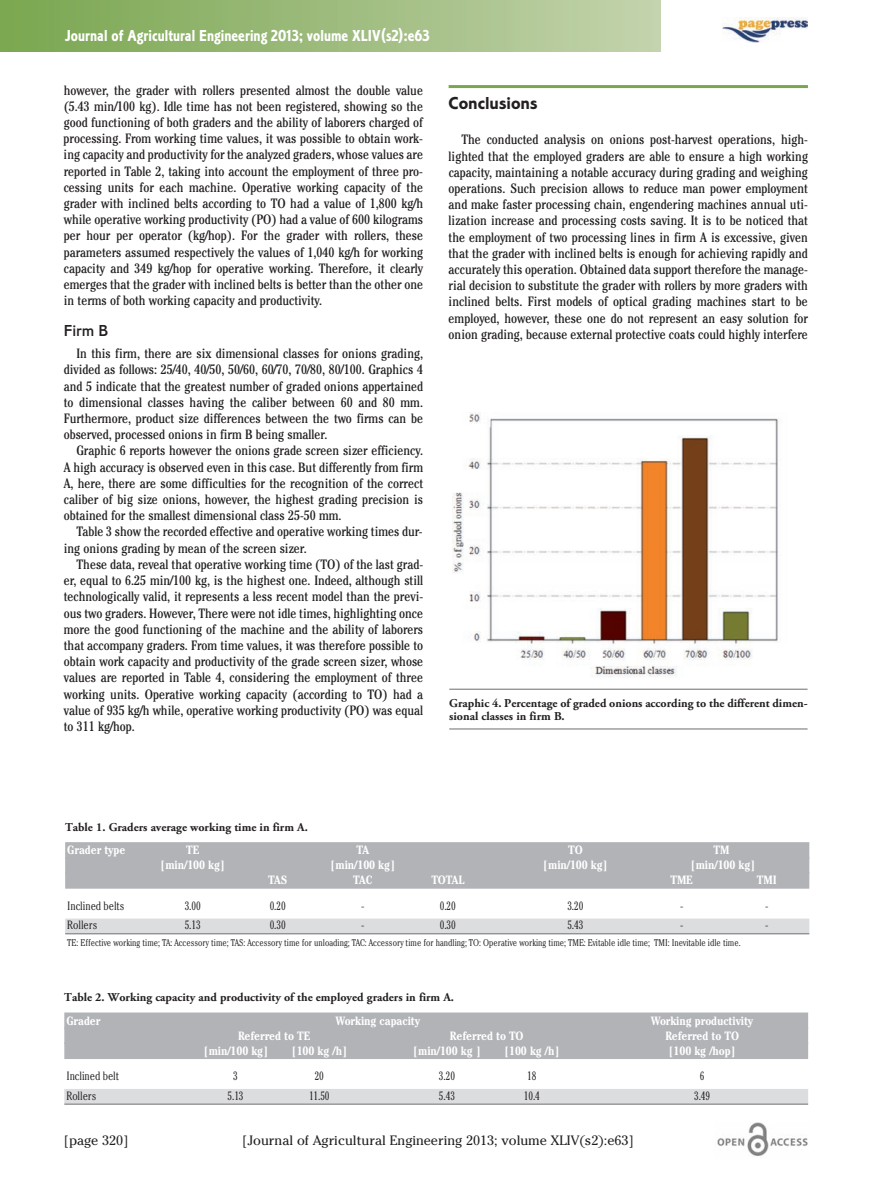
<style>
.page{position:relative;width:893px;height:1191px;background:#fff}
.page>*{position:absolute;margin:0;border:0;box-sizing:border-box;transform-origin:0 0}
.t1{font:18px "Corinthian Bold Plain";color:#231f20}
.t2{font:16.5px "Corinthian Bold Condensed Plain";color:#fff}
.t3{font:16.5px "Corinthian Medium Plain";color:#231f20}
.t4{font:condensed 13.5px/16.2px "Cheltenham";color:#231f20;text-align:justify}
.t5{font:13.5px "Cheltenham";color:#231f20}
.t6{font:700 condensed 12px "Cheltenham";letter-spacing:-.01em;color:#fff}
.t7{font:700 12px/13.5px "Adobe Garamond Pro";color:#231f20}
.t8{font:300 condensed 12px "Cheltenham";letter-spacing:-.01em;color:#231f20}
.t9{font:300 condensed 9.75px "Cheltenham";color:#231f20}
</style>
<div class="page">
<hr style="left:449px;top:85px;width:359px;height:3px;background:#78a74d">
<img style="left:717px;top:1123px;width:91px;height:33px">
<img style="left:723px;top:17px;width:84px;height:26px">
<div style="left:0;top:0;width:660px;height:51px;background:linear-gradient(to right,#79a64f,#c3d2ac)"></div>
<div style="left:65px;top:842px;width:744px;height:16px;background:#b2b3b7"></div>
<div style="left:65px;top:857px;width:744px;height:16px;background:#b2b3b7"></div>
<div style="left:65px;top:872px;width:744px;height:16px;background:#b2b3b7"></div>
<div style="left:65px;top:918px;width:744px;height:15px;background:#dcdddf"></div>
<hr style="left:65px;top:933px;width:744px;height:1px;background:#6c6d70">
<div style="left:64px;top:1012px;width:744px;height:17px;background:#b2b3b7"></div>
<div style="left:64px;top:1027px;width:744px;height:17px;background:#b2b3b7"></div>
<div style="left:64px;top:1042px;width:744px;height:17px;background:#b2b3b7"></div>
<div style="left:64px;top:1089px;width:744px;height:15px;background:#dcdddf"></div>
<hr style="left:64px;top:1103px;width:744px;height:1px;background:#6c6d70">
<img style="left:453px;top:412px;width:326px;height:265px">
<hr style="left:449px;top:689px;width:359px;height:1px;background:#6c6d70">
<hr style="left:449px;top:728px;width:359px;height:1px;background:#6c6d70">
<p class="t2" style="left:65px;top:30px;width:367px">Journal of Agricultural Engineering 2013; volume XLIV(s2):e63</p>
<p class="t4" style="left:64px;top:83px;width:361px">however, the grader with rollers presented almost the double value (5.43 min/100 kg). Idle time has not been registered, showing so the good functioning of both graders and the ability of laborers charged of processing. From working time values, it was possible to obtain work&shy;ing capacity and productivity for the analyzed graders, whose values are reported in Table 2, taking into account the employment of three pro&shy;cessing units for each machine. Operative working capacity of the grader with inclined belts according to TO had a value of 1,800 kg/h while operative working productivity (PO) had a value of 600 kilograms per hour per operator (kg/hop). For the grader with rollers, these parameters assumed respectively the values of 1,040 kg/h for working capacity and 349 kg/hop for operative working. Therefore, it clearly emerges that the grader with inclined belts is better than the other one in terms of both working capacity and productivity.</p>
<p class="t3" style="left:64px;top:325px;width:46px">Firm B</p>
<p class="t4" style="left:64px;top:347px;width:361px;text-indent:13px">In this firm, there are six dimensional classes for onions grading, divided as follows: 25/40, 40/50, 50/60, 60/70, 70/80, 80/100. Graphics 4 and 5 indicate that the greatest number of graded onions appertained to dimensional classes having the caliber between 60 and 80 mm.<br>Furthermore, product size differences between the two firms can be observed, processed onions in firm B being smaller.</p>
<p class="t4" style="left:64px;top:444px;width:361px;text-indent:13px">Graphic 6 reports however the onions grade screen sizer efficiency.<br>A high accuracy is observed even in this case. But differently from firm A, here, there are some difficulties for the recognition of the correct caliber of big size onions, however, the highest grading precision is obtained for the smallest dimensional class 25-50 mm.</p>
<p class="t4" style="left:64px;top:525px;width:360px;text-indent:13px">Table 3 show the recorded effective and operative working times dur&shy;ing onions grading by mean of the screen sizer.</p>
<p class="t4" style="left:64px;top:557px;width:361px;text-indent:13px">These data, reveal that operative working time (TO) of the last grad&shy;er, equal to 6.25 min/100 kg, is the highest one. Indeed, although still technologically valid, it represents a less recent model than the previ&shy;ous two graders. However, There were not idle times, highlighting once more the good functioning of the machine and the ability of laborers that accompany graders. From time values, it was therefore possible to obtain work capacity and productivity of the grade screen sizer, whose values are reported in Table 4, considering the employment of three working units. Operative working capacity (according to TO) had a value of 935 kg/h while, operative working productivity (PO) was equal to 311 kg/hop.</p>
<h1 class="t1" style="left:449px;top:97px;width:90px">Conclusions</h1>
<p class="t4" style="left:449px;top:133px;width:361px;text-indent:13px">The conducted analysis on onions post-harvest operations, high&shy;lighted that the employed graders are able to ensure a high working capacity, maintaining a notable accuracy during grading and weighing operations. Such precision allows to reduce man power employment and make faster processing chain, engendering machines annual uti&shy;lization increase and processing costs saving. It is to be noticed that the employment of two processing lines in firm A is excessive, given that the grader with inclined belts is enough for achieving rapidly and accurately this operation. Obtained data support therefore the manage&shy;rial decision to substitute the grader with rollers by more graders with inclined belts. First models of optical grading machines start to be employed, however, these one do not represent an easy solution for onion grading, because external protective coats could highly interfere</p>
<p class="t7" style="left:449px;top:697px;width:360px">Graphic 4. Percentage of graded onions according to the different dimen&shy;sional classes in firm B.</p>
<p class="t7" style="left:65px;top:821px;width:244px">Table 1. Graders average working time in firm A.</p>
<p class="t6" style="left:67px;top:846px;width:60px">Grader type</p>
<p class="t6" style="left:186px;top:846px;width:15px">TE</p>
<p class="t6" style="left:356px;top:846px;width:14px">TA</p>
<p class="t6" style="left:568px;top:846px;width:16px">TO</p>
<p class="t6" style="left:714px;top:846px;width:17px">TM</p>
<p class="t6" style="left:160px;top:861px;width:67px">[min/100 kg]</p>
<p class="t6" style="left:330px;top:861px;width:67px">[min/100 kg]</p>
<p class="t6" style="left:543px;top:861px;width:67px">[min/100 kg]</p>
<p class="t6" style="left:691px;top:861px;width:67px">[min/100 kg]</p>
<p class="t6" style="left:268px;top:876px;width:21px">TAS</p>
<p class="t6" style="left:353px;top:876px;width:21px">TAC</p>
<p class="t6" style="left:431px;top:876px;width:35px">TOTAL</p>
<p class="t6" style="left:670px;top:876px;width:24px">TME</p>
<p class="t6" style="left:757px;top:876px;width:21px">TMI</p>
<p class="t8" style="left:67px;top:901px;width:59px">Inclined belts</p>
<p class="t8" style="left:185px;top:901px;width:18px">3.00</p>
<p class="t8" style="left:270px;top:901px;width:18px">0.20</p>
<p class="t8" style="left:361px;top:901px;width:5px">-</p>
<p class="t8" style="left:440px;top:901px;width:18px">0.20</p>
<p class="t8" style="left:567px;top:901px;width:18px">3.20</p>
<p class="t8" style="left:680px;top:901px;width:5px">-</p>
<p class="t8" style="left:765px;top:901px;width:5px">-</p>
<p class="t8" style="left:67px;top:921px;width:32px">Rollers</p>
<p class="t8" style="left:185px;top:921px;width:18px">5.13</p>
<p class="t8" style="left:270px;top:921px;width:18px">0.30</p>
<p class="t8" style="left:361px;top:921px;width:5px">-</p>
<p class="t8" style="left:440px;top:921px;width:18px">0.30</p>
<p class="t8" style="left:567px;top:921px;width:18px">5.43</p>
<p class="t8" style="left:680px;top:921px;width:5px">-</p>
<p class="t8" style="left:765px;top:921px;width:5px">-</p>
<p class="t9" style="left:67px;top:938px;width:675px">TE: Effective working time; TA: Accessory time; TAS: Accessory time for unloading; TAC: Accessory time for handling; TO: Operative working time; TME: Evitable idle time; TMI: Inevitable idle time.</p>
<p class="t7" style="left:64px;top:991px;width:391px">Table 2. Working capacity and productivity of the employed graders in firm A.</p>
<p class="t6" style="left:66px;top:1016px;width:36px">Grader</p>
<p class="t6" style="left:336px;top:1016px;width:86px">Working capacity</p>
<p class="t6" style="left:651px;top:1016px;width:104px">Working productivity</p>
<p class="t6" style="left:238px;top:1031px;width:74px">Referred to TE</p>
<p class="t6" style="left:450px;top:1031px;width:75px">Referred to TO</p>
<p class="t6" style="left:665px;top:1031px;width:75px">Referred to TO</p>
<p class="t6" style="left:203px;top:1046px;width:67px">[min/100 kg]</p>
<p class="t6" style="left:292px;top:1046px;width:57px">[100 kg /h]</p>
<p class="t6" style="left:413px;top:1046px;width:70px">[min/100 kg ]</p>
<p class="t6" style="left:504px;top:1046px;width:57px">[100 kg /h]</p>
<p class="t6" style="left:668px;top:1046px;width:69px">[100 kg /hop]</p>
<p class="t8" style="left:66px;top:1072px;width:54px">Inclined belt</p>
<p class="t8" style="left:233px;top:1072px;width:6px">3</p>
<p class="t8" style="left:315px;top:1072px;width:11px">20</p>
<p class="t8" style="left:439px;top:1072px;width:18px">3.20</p>
<p class="t8" style="left:527px;top:1072px;width:11px">18</p>
<p class="t8" style="left:700px;top:1072px;width:6px">6</p>
<p class="t8" style="left:66px;top:1091px;width:32px">Rollers</p>
<p class="t8" style="left:228px;top:1091px;width:18px">5.13</p>
<p class="t8" style="left:309px;top:1091px;width:22px">11.50</p>
<p class="t8" style="left:439px;top:1091px;width:18px">5.43</p>
<p class="t8" style="left:524px;top:1091px;width:18px">10.4</p>
<p class="t8" style="left:694px;top:1091px;width:18px">3.49</p>
<p class="t5" style="left:64px;top:1132px;width:66px">[page 320]</p>
<p class="t5" style="left:242px;top:1132px;width:393px">[Journal of Agricultural Engineering 2013; volume XLIV(s2):e63]</p>
</div>
